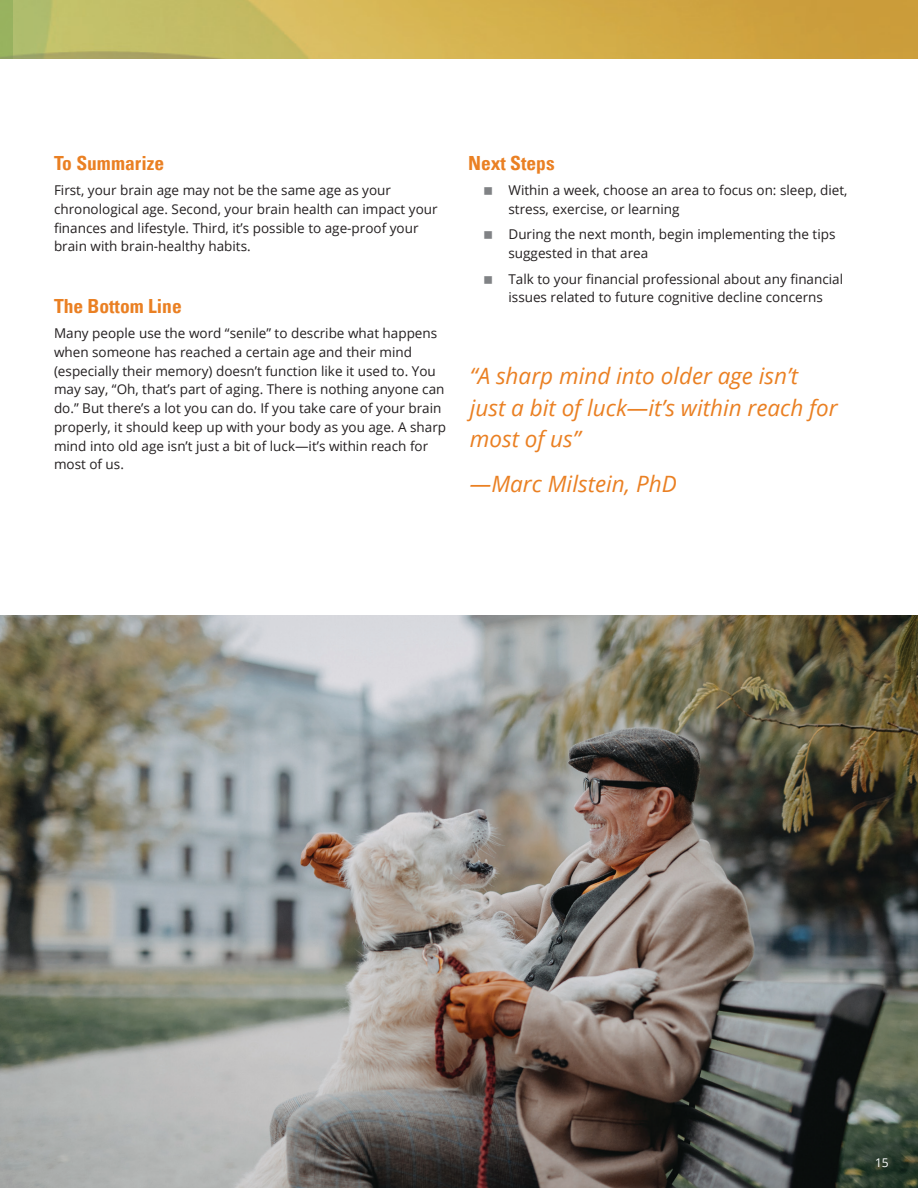
<style>
.page{position:relative;width:918px;height:1188px;background:#fff}
.page>*{position:absolute;margin:0;border:0;box-sizing:border-box;transform-origin:0 0}
.t1{font:italic 22.5px/31.5px "Open Sans";color:#ea8023}
.t2{font:700 condensed 19.5px "Univers LT Pro";color:#ea8023}
.t3{font:13.5px/18.8px "Open Sans";color:#231f20}
.t4{font:12px "Open Sans";color:#fff}
</style>
<div class="page">
<img style="left:0;top:615px;width:918px;height:573px">
<img style="left:0;top:0;width:918px;height:58px">
<h2 class="t2" style="left:54px;top:151px;width:112px">To Summarize</h2>
<p class="t3" style="left:54px;top:181px;width:385px">First, your brain age may not be the same age as your chronological age. Second, your brain health can impact your finances and lifestyle. Third, it’s possible to age-proof your brain with brain-healthy habits.</p>
<h2 class="t2" style="left:54px;top:294px;width:129px">The Bottom Line</h2>
<p class="t3" style="left:54px;top:324px;width:394px">Many people use the word “senile” to describe what happens when someone has reached a certain age and their mind (especially their memory) doesn’t function like it used to. You may say, “Oh, that’s part of aging. There is nothing anyone can do.” But there’s a lot you can do. If you take care of your brain properly, it should keep up with your body as you age. A sharp mind into old age isn’t just a bit of luck—it’s within reach for most of us.</p>
<h2 class="t2" style="left:468px;top:151px;width:88px">Next Steps</h2>
<p class="t3" style="left:508px;top:181px;width:341px">Within a week, choose an area to focus on: sleep, diet, stress, exercise, or learning</p>
<p class="t3" style="left:508px;top:225px;width:328px">During the next month, begin implementing the tips suggested in that area</p>
<p class="t3" style="left:508px;top:269px;width:336px">Talk to your financial professional about any financial issues related to future cognitive decline concerns</p>
<h1 class="t1" style="left:470px;top:360px;width:370px">“A sharp mind into older age isn’t just a bit of luck—it’s within reach for most of us”</h1>
<h1 class="t1" style="left:470px;top:468px;width:208px">—Marc Milstein, PhD</h1>
<p class="t4" style="left:875px;top:1154px;width:15px">15</p>
</div>
